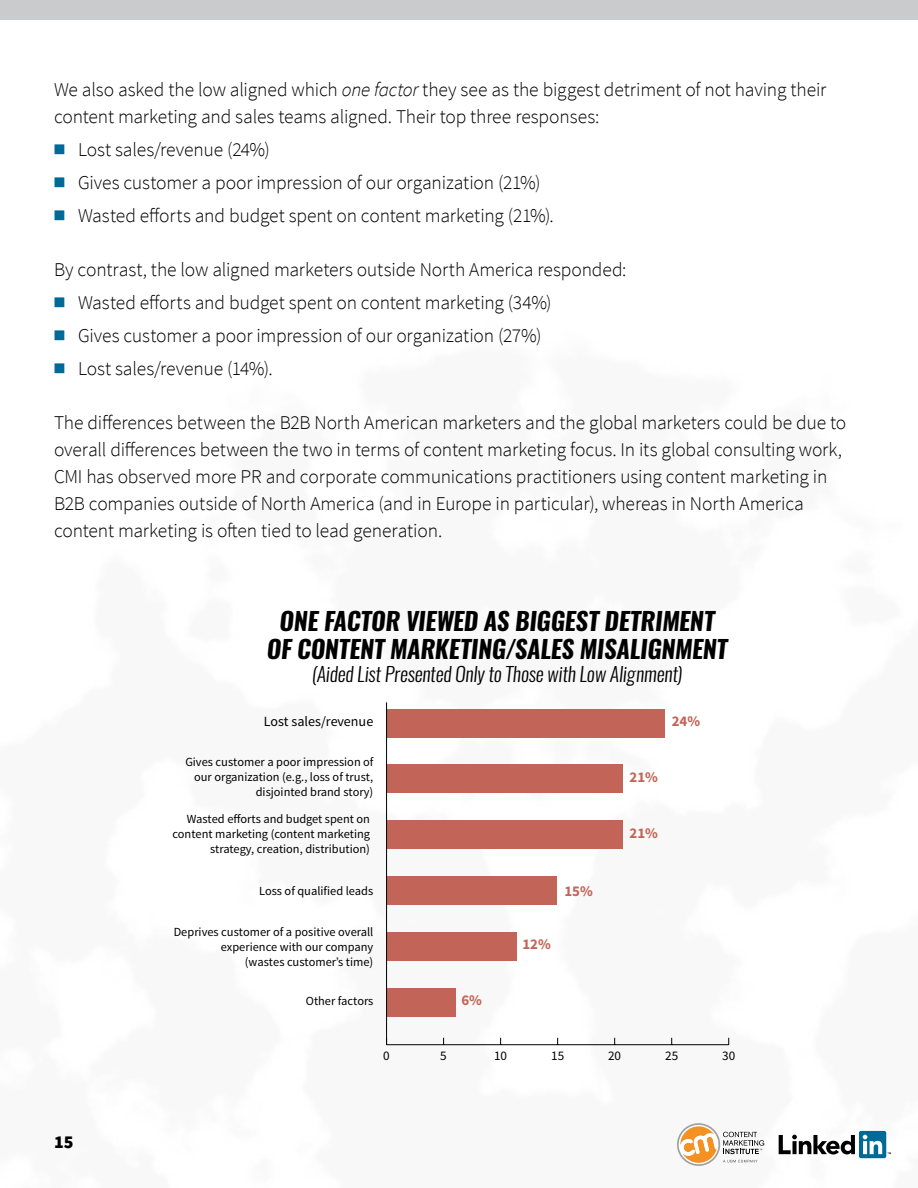
<style>
.page{position:relative;width:918px;height:1188px;background:#fff}
.page>*{position:absolute;margin:0;border:0;box-sizing:border-box;transform-origin:0 0}
.t1{font:italic 700 24.75px/28px "Oswald";letter-spacing:-.01em;color:#000;text-align:center}
.t2{font:italic 300 19.8px "Oswald";letter-spacing:-.01em;color:#000}
.t3{font:300 19.5px/27px "Source Sans Pro";letter-spacing:-.01em;color:#000}
.t4{font:900 18px "Source Sans Pro";color:#000}
.t5{font:700 14.85px "Source Sans Pro";color:#c26558}
.t6{font:14.1px "Source Sans Pro";color:#000}
.t7{font:13.2px "Source Sans Pro";color:#000}
.t8{font:12.3px/14.9px "Source Sans Pro";color:#000;text-align:right}
.s1{font-style:italic}
.s2{font-family:"Universal Newswith Comm Pi";font-weight:400;color:#006998}
</style>
<div class="page">
<svg style="left:779px;top:1135px;width:76px;height:19px"></svg>
<div style="left:859px;top:1131px;width:27px;height:27px;background:#006998;border-radius:2px"></div>
<svg style="left:863px;top:1135px;width:28px;height:19px"></svg>
<svg style="left:677px;top:1123px;width:87px;height:43px"></svg>
<div style="left:0;top:0;width:918px;height:19px;background:#c9cbcd"></div>
<hr style="left:387px;top:1044px;width:342px;height:1px;background:#000">
<div style="left:387px;top:709px;width:278px;height:28px;background:#c26558"></div>
<div style="left:387px;top:765px;width:236px;height:28px;background:#c26558"></div>
<div style="left:387px;top:821px;width:236px;height:28px;background:#c26558"></div>
<div style="left:387px;top:877px;width:170px;height:28px;background:#c26558"></div>
<div style="left:387px;top:933px;width:130px;height:28px;background:#c26558"></div>
<div style="left:387px;top:989px;width:69px;height:28px;background:#c26558"></div>
<hr style="left:386px;top:702px;width:1px;height:343px;background:#000">
<p class="t3" style="left:54px;top:76px;width:774px">We also asked the low aligned which <span class="s1">one factor</span> they see as the biggest detriment of not having their content marketing and sales teams aligned. Their top three responses:</p>
<p class="t3" style="left:54px;top:133px;width:501px;line-height:33px"><span class="s2">n</span> Lost sales/revenue (24%)<br><span class="s2">n</span> Gives customer a poor impression of our organization (21%) <span class="s2">n</span> Wasted efforts and budget spent on content marketing (21%).</p>
<p class="t3" style="left:54px;top:253px;width:574px;line-height:33px">By contrast, the low aligned marketers outside North America responded: <span class="s2">n</span> Wasted efforts and budget spent on content marketing (34%)<br><span class="s2">n</span> Gives customer a poor impression of our organization (27%)<br><span class="s2">n</span> Lost sales/revenue (14%).</p>
<p class="t3" style="left:54px;top:409px;width:794px">The differences between the B2B North American marketers and the global marketers could be due to overall differences between the two in terms of content marketing focus. In its global consulting work, CMI has observed more PR and corporate communications practitioners using content marketing in B2B companies outside of North America (and in Europe in particular), whereas in North America content marketing is often tied to lead generation.</p>
<p class="t1" style="left:267px;top:608px;width:462px">ONE FACTOR VIEWED AS BIGGEST DETRIMENT<br>OF CONTENT MARKETING/SALES MISALIGNMENT</p>
<p class="t2" style="left:312px;top:660px;width:372px">(Aided List Presented Only to Those with Low Alignment)</p>
<p class="t4" style="left:54px;top:1130px;width:21px">15</p>
<p class="t6" style="left:264px;top:712px;width:111px">Lost sales/revenue</p>
<p class="t8" style="left:185px;top:755px;width:190px">Gives customer a poor impression of our organization (e.g., loss of trust, disjointed brand story)</p>
<p class="t8" style="left:173px;top:812px;width:199px">Wasted efforts and budget spent on content marketing (content marketing strategy, creation, distribution)</p>
<p class="t8" style="left:259px;top:884px;width:116px">Loss of qualified leads</p>
<p class="t8" style="left:174px;top:925px;width:201px">Deprives customer of a positive overall experience with our company<br>(wastes customer’s time)</p>
<p class="t8" style="left:306px;top:994px;width:69px">Other factors</p>
<p class="t5" style="left:461px;top:991px;width:22px">6%</p>
<p class="t5" style="left:564px;top:881px;width:30px">15%</p>
<p class="t5" style="left:522px;top:935px;width:30px">12%</p>
<p class="t5" style="left:672px;top:711px;width:30px">24%</p>
<p class="t5" style="left:630px;top:768px;width:30px">21%</p>
<p class="t5" style="left:630px;top:824px;width:30px">21%</p>
<p class="t7" style="left:383px;top:1048px;width:8px">0</p>
<p class="t7" style="left:440px;top:1048px;width:8px">5</p>
<p class="t7" style="left:494px;top:1048px;width:14px">10</p>
<p class="t7" style="left:551px;top:1048px;width:15px">15</p>
<p class="t7" style="left:608px;top:1048px;width:14px">20</p>
<p class="t7" style="left:665px;top:1048px;width:15px">25</p>
<p class="t7" style="left:722px;top:1048px;width:15px">30</p>
</div>
